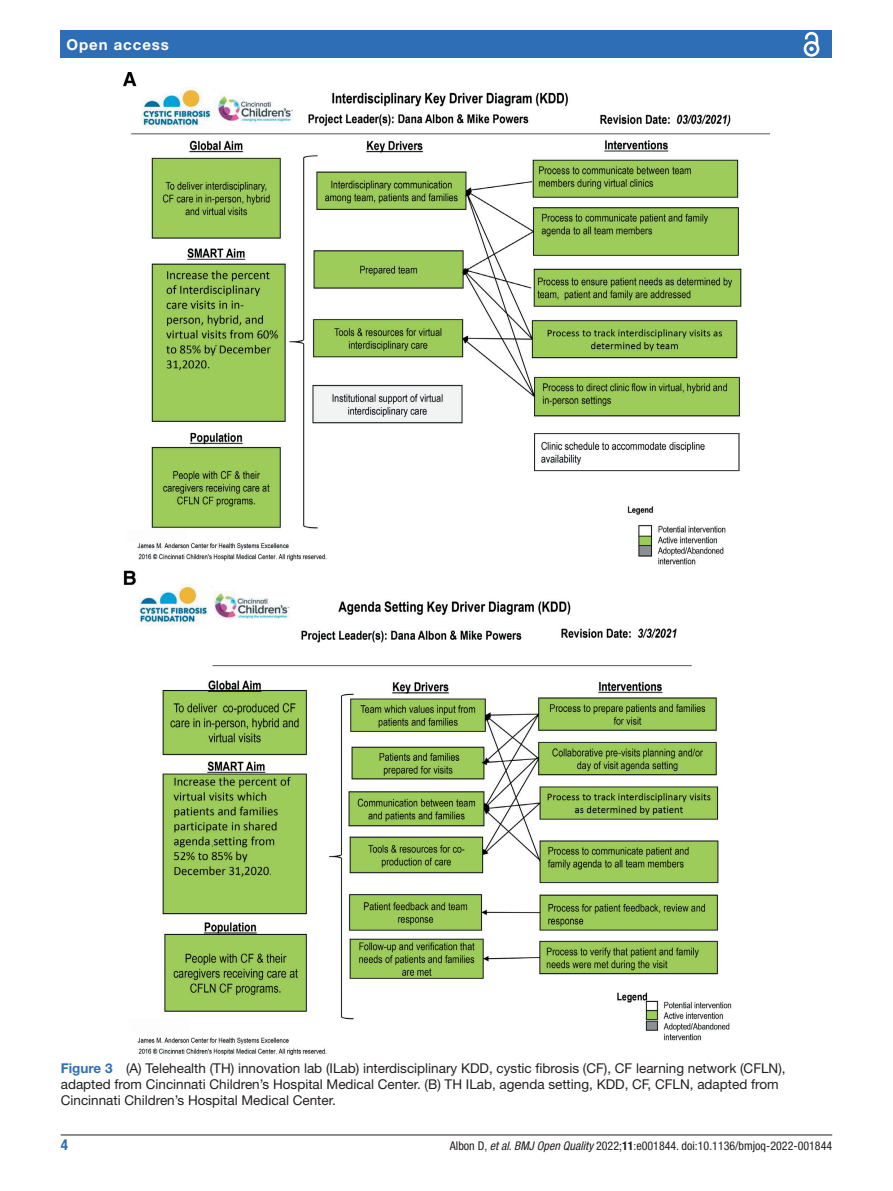
<style>
.page{position:relative;width:893px;height:1191px;background:#fff}
.page>*{position:absolute;margin:0;border:0;box-sizing:border-box;transform-origin:0 0}
.t1{font:700 15px "Helvetica Neue LT Std";letter-spacing:.065em;color:#fff}
.t2{font:700 condensed 15px "Helvetica Neue LT Std";color:#2e6eb7}
.t3{font:13.5px/16.2px "Helvetica Neue LT Std";color:#231f20}
.t4{font:condensed 12px "Helvetica Neue LT Std";color:#231f20}
.s1{font-weight:700;color:#2e6eb7}
.s2{font-style:italic}
.s3{font-weight:700}
</style>
<div class="page">
<hr style="left:61px;top:1134px;width:771px;height:1px;background:#231f20">
<div style="left:61px;top:31px;width:771px;height:27px;background:#2e6eb7"></div>
<svg style="left:803px;top:31px;width:17px;height:26px"></svg>
<img style="left:124px;top:73px;width:645px;height:982px">
<p class="t1" style="left:66px;top:35px;width:104px">Open access</p>
<p class="t3" style="left:61px;top:1059px;width:726px"><span class="s1">Figure 3</span> (A) Telehealth (TH) innovation lab (ILab) interdisciplinary KDD, cystic fibrosis (CF), CF learning network (CFLN), adapted from Cincinnati Children’s Hospital Medical Center. (B) TH ILab, agenda setting, KDD, CF, CFLN, adapted from<br>Cincinnati Children’s Hospital Medical Center.</p>
<p class="t2" style="left:61px;top:1135px;width:9px">4</p>
<p class="t4" style="left:450px;top:1138px;width:384px">Albon D, <span class="s2">et al</span>. <span class="s2">BMJ Open Quality</span> 2022;<span class="s3">11</span>:e001844. doi:10.1136/bmjoq-2022-001844</p>
</div>
